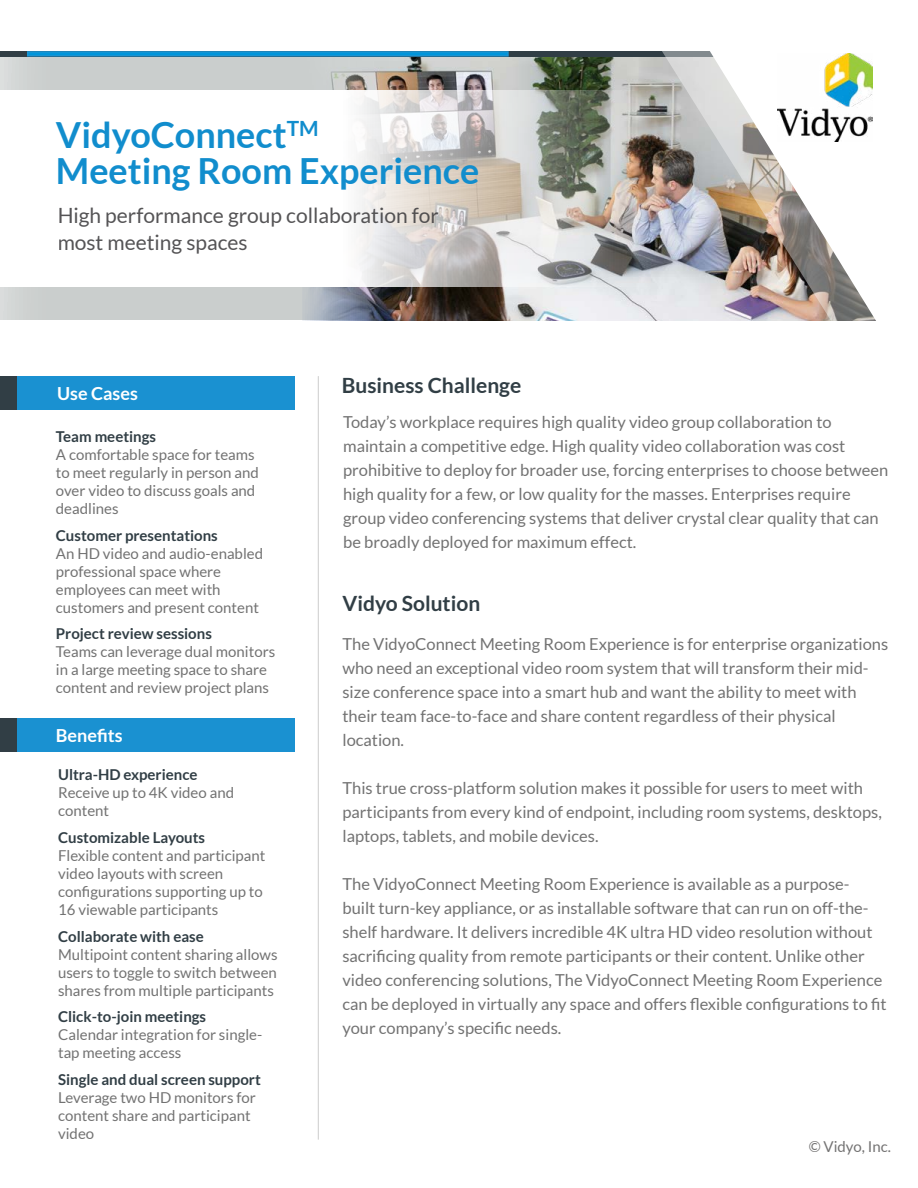
<style>
.page{position:relative;width:918px;height:1188px;background:#fff}
.page>*{position:absolute;margin:0;border:0;box-sizing:border-box;transform-origin:0 0}
.t1{font:700 36px/36px "Lato";color:#118dcd}
.t2{font:21px/27px "Lato";color:#414042}
.t3{font:700 21px "Lato";color:#313e45}
.t4{font:700 18px "Lato";color:#fff}
.t5{font:16.5px/24px "Lato";color:#727272}
.t6{font:15px/18px "Lato";color:#727272}
.t7{font:700 15px "Lato";color:#313e45}
.t8{font:15px "Lato";color:#747373}
</style>
<div class="page">
<div style="left:0;top:57px;width:918px;height:263px;background:#cacecd"></div>
<img style="left:305px;top:57px;width:325px;height:263px">
<div style="left:0;top:51px;width:918px;height:6px;background:#313e45"></div>
<svg style="left:27px;top:51px;width:482px;height:6px;background:#128bc6"></svg>
<img style="left:630px;top:51px;width:48px;height:270px">
<img style="left:678px;top:51px;width:240px;height:270px">
<img style="left:778px;top:54px;width:94px;height:87px">
<hr style="left:318px;top:376px;width:1px;height:764px;background:#ccc">
<div style="left:1px;top:718px;width:294px;height:34px;background:#1a91d1"></div>
<div style="left:1px;top:376px;width:294px;height:34px;background:#1a91d1"></div>
<div style="left:0;top:376px;width:17px;height:34px;background:#313e45"></div>
<div style="left:0;top:718px;width:17px;height:34px;background:#313e45"></div>
<svg style="left:0;top:90px;width:656px;height:197px;background:#e5e4e2"></svg>
<h1 class="t1" style="left:56px;top:116px;width:425px">VidyoConnect<sup>TM<br></sup>Meeting Room Experience</h1>
<p class="t2" style="left:58px;top:201px;width:383px">High performance group collaboration for most meeting spaces</p>
<p class="t4" style="left:57px;top:383px;width:82px">Use Cases</p>
<p class="t7" style="left:56px;top:428px;width:102px">Team meetings</p>
<p class="t6" style="left:56px;top:446px;width:204px">A comfortable space for teams to meet regularly in person and over video to discuss goals and deadlines</p>
<p class="t7" style="left:56px;top:527px;width:163px">Customer presentations</p>
<p class="t6" style="left:56px;top:544px;width:209px">An HD video and audio-enabled professional space where employees can meet with customers and present content</p>
<p class="t7" style="left:56px;top:625px;width:157px">Project review sessions</p>
<p class="t6" style="left:56px;top:643px;width:221px">Teams can leverage dual monitors in a large meeting space to share content and review project plans</p>
<p class="t4" style="left:56px;top:725px;width:68px">Benefits</p>
<p class="t7" style="left:58px;top:766px;width:141px">Ultra-HD experience</p>
<p class="t6" style="left:58px;top:784px;width:177px">Receive up to 4K video and content</p>
<p class="t7" style="left:58px;top:829px;width:149px">Customizable Layouts</p>
<p class="t6" style="left:58px;top:846px;width:209px">Flexible content and participant video layouts with screen configurations supporting up to<br>16 viewable participants</p>
<p class="t7" style="left:58px;top:928px;width:147px">Collaborate with ease</p>
<p class="t6" style="left:58px;top:945px;width:221px;text-align:justify">Multipoint content sharing allows users to toggle to switch between shares from multiple participants</p>
<p class="t7" style="left:58px;top:1008px;width:150px">Click-to-join meetings</p>
<p class="t6" style="left:58px;top:1026px;width:206px">Calendar integration for single&shy;tap meeting access</p>
<p class="t7" style="left:58px;top:1071px;width:204px">Single and dual screen support</p>
<p class="t6" style="left:58px;top:1088px;width:199px">Leverage two HD monitors for content share and participant video</p>
<p class="t3" style="left:342px;top:373px;width:181px">Business Challenge</p>
<p class="t5" style="left:343px;top:410px;width:547px">Today’s workplace requires high quality video group collaboration to maintain a competitive edge. High quality video collaboration was cost prohibitive to deploy for broader use, forcing enterprises to choose between high quality for a few, or low quality for the masses. Enterprises require group video conferencing systems that deliver crystal clear quality that can be broadly deployed for maximum effect.</p>
<p class="t3" style="left:342px;top:591px;width:139px">Vidyo Solution</p>
<p class="t5" style="left:342px;top:631px;width:547px">The VidyoConnect Meeting Room Experience is for enterprise organizations who need an exceptional video room system that will transform their mid&shy;size conference space into a smart hub and want the ability to meet with their team face-to-face and share content regardless of their physical location.</p>
<p class="t5" style="left:342px;top:776px;width:541px">This true cross-platform solution makes it possible for users to meet with participants from every kind of endpoint, including room systems, desktops, laptops, tablets, and mobile devices.</p>
<p class="t5" style="left:342px;top:872px;width:546px">The VidyoConnect Meeting Room Experience is available as a purpose&shy;built turn-key appliance, or as installable software that can run on off-the&shy;shelf hardware. It delivers incredible 4K ultra HD video resolution without sacrificing quality from remote participants or their content. Unlike other video conferencing solutions, The VidyoConnect Meeting Room Experience can be deployed in virtually any space and offers flexible configurations to fit your company’s specific needs.</p>
<p class="t8" style="left:809px;top:1138px;width:84px">© Vidyo, Inc.</p>
</div>
